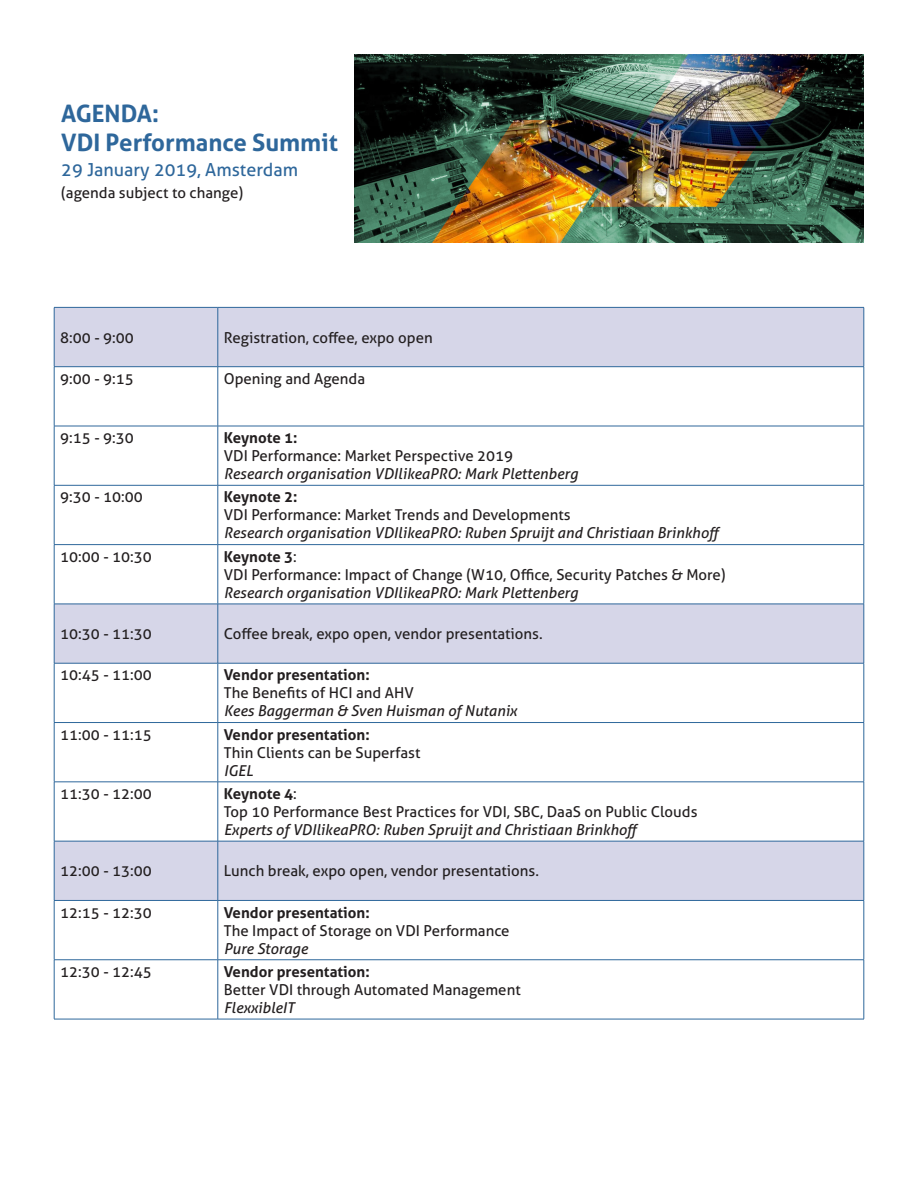
<style>
.page{position:relative;width:918px;height:1188px;background:#fff}
.page>*{position:absolute;margin:0;border:0;box-sizing:border-box;transform-origin:0 0}
.t1{font:700 24px "Aller";color:#2e679b}
.t2{font:18px "Aller";color:#2e679b}
.t3{font:15px "Aller";color:#231f20}
.t4{font:italic 15px "Aller";color:#231f20}
.t5{font:700 15px "Aller";color:#231f20}
.s1{font-weight:400}
</style>
<div class="page">
<svg style="left:55px;top:308px;width:809px;height:592px"></svg>
<hr style="left:54px;top:307px;width:164px;height:1px;background:#2e679b">
<hr style="left:54px;top:308px;width:1px;height:59px;background:#2e679b">
<hr style="left:218px;top:307px;width:646px;height:1px;background:#2e679b">
<hr style="left:218px;top:308px;width:1px;height:59px;background:#2e679b">
<hr style="left:864px;top:308px;width:1px;height:59px;background:#2e679b">
<hr style="left:54px;top:366px;width:164px;height:1px;background:#2e679b">
<hr style="left:54px;top:367px;width:1px;height:59px;background:#2e679b">
<hr style="left:218px;top:366px;width:646px;height:1px;background:#2e679b">
<hr style="left:218px;top:367px;width:1px;height:59px;background:#2e679b">
<hr style="left:864px;top:367px;width:1px;height:59px;background:#2e679b">
<hr style="left:54px;top:426px;width:164px;height:1px;background:#2e679b">
<hr style="left:54px;top:426px;width:1px;height:59px;background:#2e679b">
<hr style="left:218px;top:426px;width:646px;height:1px;background:#2e679b">
<hr style="left:218px;top:426px;width:1px;height:59px;background:#2e679b">
<hr style="left:864px;top:426px;width:1px;height:59px;background:#2e679b">
<hr style="left:54px;top:485px;width:164px;height:1px;background:#2e679b">
<hr style="left:54px;top:485px;width:1px;height:59px;background:#2e679b">
<hr style="left:218px;top:485px;width:646px;height:1px;background:#2e679b">
<hr style="left:218px;top:485px;width:1px;height:59px;background:#2e679b">
<hr style="left:864px;top:485px;width:1px;height:59px;background:#2e679b">
<hr style="left:54px;top:544px;width:164px;height:1px;background:#2e679b">
<hr style="left:54px;top:545px;width:1px;height:59px;background:#2e679b">
<hr style="left:218px;top:544px;width:646px;height:1px;background:#2e679b">
<hr style="left:218px;top:545px;width:1px;height:59px;background:#2e679b">
<hr style="left:864px;top:545px;width:1px;height:59px;background:#2e679b">
<hr style="left:54px;top:604px;width:164px;height:1px;background:#2e679b">
<hr style="left:54px;top:604px;width:1px;height:59px;background:#2e679b">
<hr style="left:218px;top:604px;width:646px;height:1px;background:#2e679b">
<hr style="left:218px;top:604px;width:1px;height:59px;background:#2e679b">
<hr style="left:864px;top:604px;width:1px;height:59px;background:#2e679b">
<hr style="left:54px;top:663px;width:164px;height:1px;background:#2e679b">
<hr style="left:54px;top:663px;width:1px;height:59px;background:#2e679b">
<hr style="left:218px;top:663px;width:646px;height:1px;background:#2e679b">
<hr style="left:218px;top:663px;width:1px;height:59px;background:#2e679b">
<hr style="left:864px;top:663px;width:1px;height:59px;background:#2e679b">
<hr style="left:54px;top:722px;width:164px;height:1px;background:#2e679b">
<hr style="left:54px;top:723px;width:1px;height:59px;background:#2e679b">
<hr style="left:218px;top:722px;width:646px;height:1px;background:#2e679b">
<hr style="left:218px;top:723px;width:1px;height:59px;background:#2e679b">
<hr style="left:864px;top:723px;width:1px;height:59px;background:#2e679b">
<hr style="left:54px;top:782px;width:164px;height:1px;background:#2e679b">
<hr style="left:54px;top:782px;width:1px;height:59px;background:#2e679b">
<hr style="left:218px;top:782px;width:646px;height:1px;background:#2e679b">
<hr style="left:218px;top:782px;width:1px;height:59px;background:#2e679b">
<hr style="left:864px;top:782px;width:1px;height:59px;background:#2e679b">
<hr style="left:54px;top:841px;width:164px;height:1px;background:#2e679b">
<hr style="left:54px;top:841px;width:1px;height:59px;background:#2e679b">
<hr style="left:218px;top:841px;width:646px;height:1px;background:#2e679b">
<hr style="left:218px;top:841px;width:1px;height:59px;background:#2e679b">
<hr style="left:864px;top:841px;width:1px;height:59px;background:#2e679b">
<hr style="left:54px;top:900px;width:164px;height:1px;background:#2e679b">
<hr style="left:54px;top:901px;width:1px;height:59px;background:#2e679b">
<hr style="left:218px;top:900px;width:646px;height:1px;background:#2e679b">
<hr style="left:218px;top:901px;width:1px;height:59px;background:#2e679b">
<hr style="left:864px;top:901px;width:1px;height:59px;background:#2e679b">
<hr style="left:54px;top:960px;width:164px;height:1px;background:#2e679b">
<hr style="left:54px;top:960px;width:1px;height:59px;background:#2e679b">
<hr style="left:218px;top:960px;width:646px;height:1px;background:#2e679b">
<hr style="left:218px;top:960px;width:1px;height:59px;background:#2e679b">
<hr style="left:864px;top:960px;width:1px;height:59px;background:#2e679b">
<hr style="left:54px;top:1019px;width:164px;height:1px;background:#2e679b">
<hr style="left:218px;top:1019px;width:646px;height:1px;background:#2e679b">
<img style="left:355px;top:54px;width:509px;height:189px">
<p class="t1" style="left:61px;top:99px;width:99px">AGENDA:</p>
<p class="t1" style="left:61px;top:128px;width:278px">VDI Performance Summit</p>
<p class="t2" style="left:61px;top:159px;width:238px">29 January 2019, Amsterdam</p>
<p class="t3" style="left:61px;top:183px;width:183px">(agenda subject to change)</p>
<p class="t3" style="left:60px;top:328px;width:75px">8:00 - 9:00</p>
<p class="t3" style="left:224px;top:328px;width:210px">Registration, coffee, expo open</p>
<p class="t3" style="left:60px;top:369px;width:75px">9:00 - 9:15</p>
<p class="t3" style="left:224px;top:369px;width:143px">Opening and Agenda</p>
<p class="t3" style="left:60px;top:429px;width:75px">9:15 - 9:30</p>
<p class="t5" style="left:224px;top:428px;width:75px">Keynote 1:</p>
<p class="t3" style="left:224px;top:447px;width:291px">VDI Performance: Market Perspective 2019</p>
<p class="t4" style="left:224px;top:465px;width:356px">Research organisation VDIlikeaPRO: Mark Plettenberg</p>
<p class="t3" style="left:60px;top:488px;width:84px">9:30 - 10:00</p>
<p class="t5" style="left:224px;top:488px;width:75px">Keynote 2:</p>
<p class="t3" style="left:224px;top:506px;width:348px">VDI Performance: Market Trends and Developments</p>
<p class="t4" style="left:224px;top:524px;width:500px">Research organisation VDIlikeaPRO: Ruben Spruijt and Christiaan Brinkhoff</p>
<p class="t3" style="left:60px;top:547px;width:93px">10:00 - 10:30</p>
<p class="t5" style="left:224px;top:547px;width:74px">Keynote 3<span class="s1">:</span></p>
<p class="t3" style="left:224px;top:565px;width:503px">VDI Performance: Impact of Change (W10, Office, Security Patches &amp; More)</p>
<p class="t4" style="left:224px;top:583px;width:356px">Research organisation VDIlikeaPRO: Mark Plettenberg</p>
<p class="t3" style="left:60px;top:625px;width:93px">10:30 - 11:30</p>
<p class="t3" style="left:224px;top:625px;width:320px">Coffee break, expo open, vendor presentations.</p>
<p class="t3" style="left:60px;top:666px;width:93px">10:45 - 11:00</p>
<p class="t5" style="left:224px;top:666px;width:147px">Vendor presentation:</p>
<p class="t3" style="left:224px;top:684px;width:192px">The Benefits of HCI and AHV</p>
<p class="t4" style="left:224px;top:702px;width:295px">Kees Baggerman &amp; Sven Huisman of Nutanix</p>
<p class="t3" style="left:60px;top:725px;width:93px">11:00 - 11:15</p>
<p class="t5" style="left:224px;top:725px;width:147px">Vendor presentation:</p>
<p class="t3" style="left:224px;top:743px;width:198px">Thin Clients can be Superfast</p>
<p class="t4" style="left:224px;top:761px;width:31px">IGEL</p>
<p class="t3" style="left:60px;top:784px;width:93px">11:30 - 12:00</p>
<p class="t5" style="left:224px;top:784px;width:74px">Keynote 4<span class="s1">:</span></p>
<p class="t3" style="left:224px;top:802px;width:475px">Top 10 Performance Best Practices for VDI, SBC, DaaS on Public Clouds</p>
<p class="t4" style="left:224px;top:820px;width:418px">Experts of VDIlikeaPRO: Ruben Spruijt and Christiaan Brinkhoff</p>
<p class="t3" style="left:60px;top:862px;width:93px">12:00 - 13:00</p>
<p class="t3" style="left:224px;top:862px;width:317px">Lunch break, expo open, vendor presentations.</p>
<p class="t3" style="left:60px;top:903px;width:93px">12:15 - 12:30</p>
<p class="t5" style="left:224px;top:903px;width:147px">Vendor presentation:</p>
<p class="t3" style="left:224px;top:921px;width:287px">The Impact of Storage on VDI Performance</p>
<p class="t4" style="left:224px;top:939px;width:86px">Pure Storage</p>
<p class="t3" style="left:60px;top:962px;width:93px">12:30 - 12:45</p>
<p class="t5" style="left:224px;top:962px;width:147px">Vendor presentation:</p>
<p class="t3" style="left:224px;top:980px;width:298px">Better VDI through Automated Management</p>
<p class="t4" style="left:224px;top:998px;width:72px">FlexxibleIT</p>
</div>
